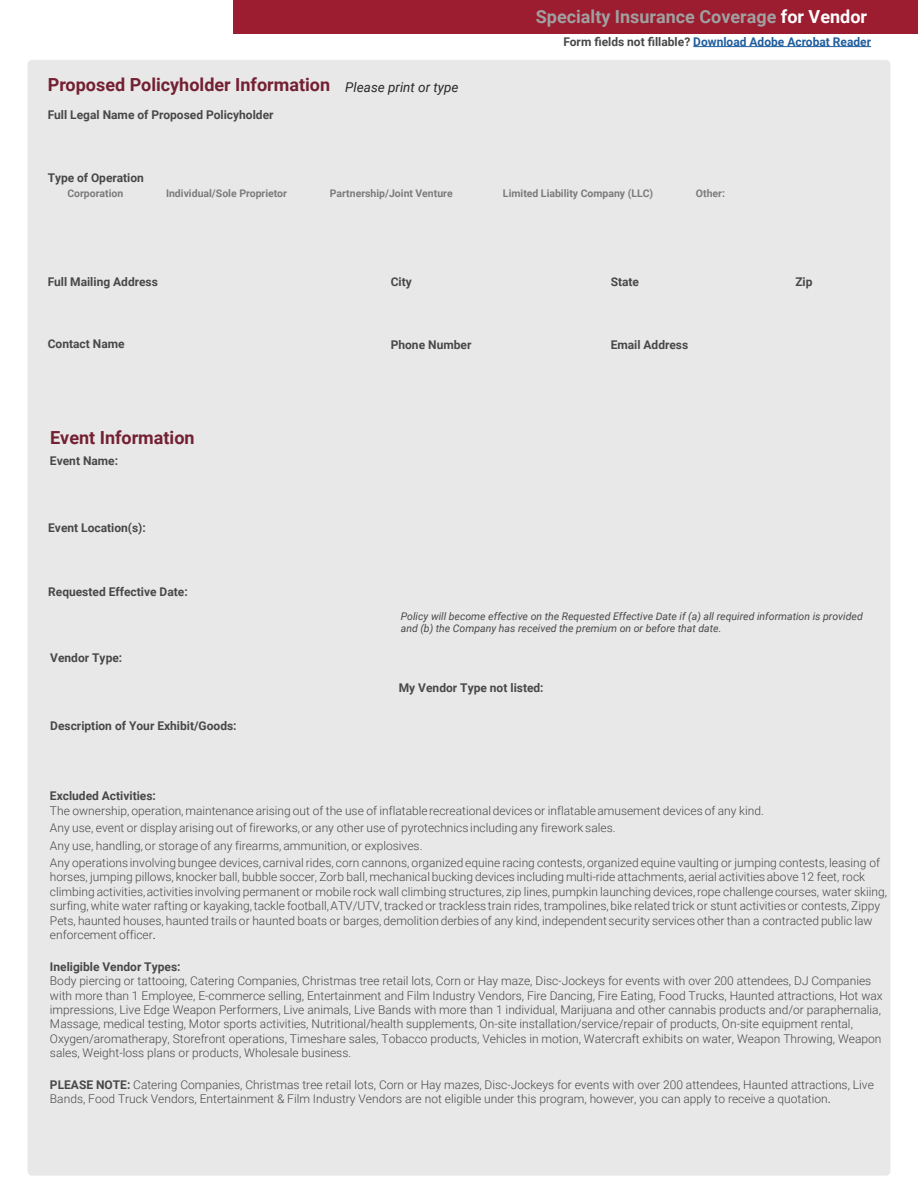
<style>
.page{position:relative;width:918px;height:1188px;background:#fff}
.page>*{position:absolute;margin:0;border:0;box-sizing:border-box;transform-origin:0 0}
.t1{font:700 18px "Roboto";color:#732032}
.t2{font:700 18px "Roboto";color:#a0a0a0}
.t3{font:300 12px/14.4px "Roboto";color:#484848}
.t4{font:700 12px "Roboto";color:#484848}
.t5{font:700 12px "Roboto";color:#484848}
.t6{font:700 12px "Roboto";color:#215e9e}
.t7{font:italic 10.5px/12px "Roboto";color:#484848}
.t8{font:700 10.5px "Roboto";color:#7c7c7c}
.s1{font-weight:400;font-style:italic;font-size:13.5px;color:#292929}
.s2{color:#fff}
.s3{color:#484848}
.s4{font-style:inherit}
.s5{font-weight:400}
.s6{font-weight:700}
</style>
<div class="page">
<div style="left:234px;top:0;width:684px;height:33px;background:#9c1c30"></div>
<hr style="left:693px;top:46px;width:178px;height:1px;background:#215e9e">
<div style="left:28px;top:60px;width:862px;height:1116px;background:#e8e8e8;border-radius:4px"></div>
<h1 class="t1" style="left:48px;top:72px;width:412px">Proposed Policyholder Information <span class="s1">Please print or type</span></h1>
<p class="t5" style="left:48px;top:106px;width:227px">Full Legal Name of Proposed Policyholder</p>
<h1 class="t2" style="left:536px;top:4px;width:333px">Specialty Insurance Coverage <span class="s2">for</span> <span class="s2">Vendor</span></h1>
<p class="t6" style="left:563px;top:33px;width:309px"><span class="s3">Form fields not fillable?</span> Download Adobe Acrobat Reader</p>
<p class="t5" style="left:48px;top:169px;width:98px">Type of Operation</p>
<p class="t8" style="left:67px;top:186px;width:57px">Corporation</p>
<p class="t8" style="left:166px;top:186px;width:123px">Individual/Sole Proprietor</p>
<p class="t8" style="left:330px;top:186px;width:124px">Partnership/Joint Venture</p>
<p class="t8" style="left:503px;top:186px;width:152px">Limited Liability Company (LLC)</p>
<p class="t8" style="left:696px;top:186px;width:31px">Other:</p>
<p class="t5" style="left:48px;top:273px;width:112px">Full Mailing Address</p>
<p class="t5" style="left:391px;top:273px;width:23px">City</p>
<p class="t5" style="left:611px;top:273px;width:30px">State</p>
<p class="t5" style="left:795px;top:273px;width:19px">Zip</p>
<p class="t5" style="left:48px;top:336px;width:78px">Contact Name</p>
<p class="t5" style="left:391px;top:336px;width:82px">Phone Number</p>
<p class="t5" style="left:611px;top:336px;width:79px">Email Address</p>
<h1 class="t1" style="left:50px;top:425px;width:146px"><span class="s4">Event</span> Informatio<span class="s4">n</span></h1>
<p class="t4" style="left:50px;top:453px;width:70px">Event Name:</p>
<p class="t4" style="left:48px;top:519px;width:99px">Event Location(s):</p>
<p class="t4" style="left:48px;top:583px;width:141px">Requested Effective Date:</p>
<p class="t4" style="left:50px;top:649px;width:74px">Vendor Type:</p>
<p class="t4" style="left:50px;top:717px;width:188px">Description of Your Exhibit/Goods:</p>
<p class="t7" style="left:401px;top:610px;width:464px">Policy will become effective on the Requested Effective Date if (a) all required information is provided and (b) the Company has received the premium on or before that date.</p>
<p class="t4" style="left:399px;top:679px;width:146px">My Vendor Type not listed:</p>
<p class="t4" style="left:50px;top:788px;width:108px">Excluded Activities:</p>
<p class="t3" style="left:50px;top:801px;width:832px;line-height:17.4px">The ownership, operation, maintenance arising out of the use of inflatable recreational devices or inflatable amusement devices of any kind.<br>Any use, event or display arising out of fireworks, or any other use of pyrotechnics including any firework sales.<br>Any use, handling, or storage of any firearms, ammunition, or explosives.<br>Any operations involving bungee devices, carnival rides, corn cannons, organized equine racing contests, organized equine vaulting or jumping contests, leasing of</p>
<p class="t3" style="left:50px;top:869px;width:839px">horses, jumping pillows, knocker ball, bubble soccer, Zorb ball, mechanical bucking devices including multi-ride attachments, aerial activities above 12 feet, rock climbing activities, activities involving permanent or mobile rock wall climbing structures, zip lines, pumpkin launching devices, rope challenge courses, water skiing, surfing, white water rafting or kayaking, tackle football, ATV/UTV, tracked or trackless train rides, trampolines, bike related trick or stunt activities or contests, Zippy Pets, haunted houses, haunted trails or haunted boats or barges, demolition derbies of any kind, independent security services other than a contracted public law enforcement officer<span class="s5">.</span></p>
<p class="t4" style="left:50px;top:958px;width:132px">Ineligible Vendor Types:</p>
<p class="t3" style="left:50px;top:973px;width:834px">Body piercing or tattooing, Catering Companies, Christmas tree retail lots, Corn or Hay maze, Disc-Jockeys for events with over 200 attendees, DJ Companies with more than 1 Employee, E-commerce selling, Entertainment and Film Industry Vendors, Fire Dancing, Fire Eating, Food Trucks, Haunted attractions, Hot wax impressions, Live Edge Weapon Performers, Live animals, Live Bands with more than 1 individual, Marijuana and other cannabis products and/or paraphernalia, Massage, medical testing, Motor sports activities, Nutritional/health supplements, On-site installation/service/repair of products, On-site equipment rental, Oxygen/aromatherapy, Storefront operations, Timeshare sales, Tobacco products, Vehicles in motion, Watercraft exhibits on water, Weapon Throwing, Weapon sales, Weight-loss plans or products, Wholesale business.</p>
<p class="t3" style="left:50px;top:1077px;width:825px"><span class="s6">PLEASE NOTE:</span> Catering Companies, Christmas tree retail lots, Corn or Hay mazes, Disc-Jockeys for events with over 200 attendees, Haunted attractions, Live<br>Bands, Food Truck Vendors, Entertainment &amp; Film Industry Vendors are not eligible under this program, however, you can apply to receive a quotation<span class="s5">.</span></p>
</div>
